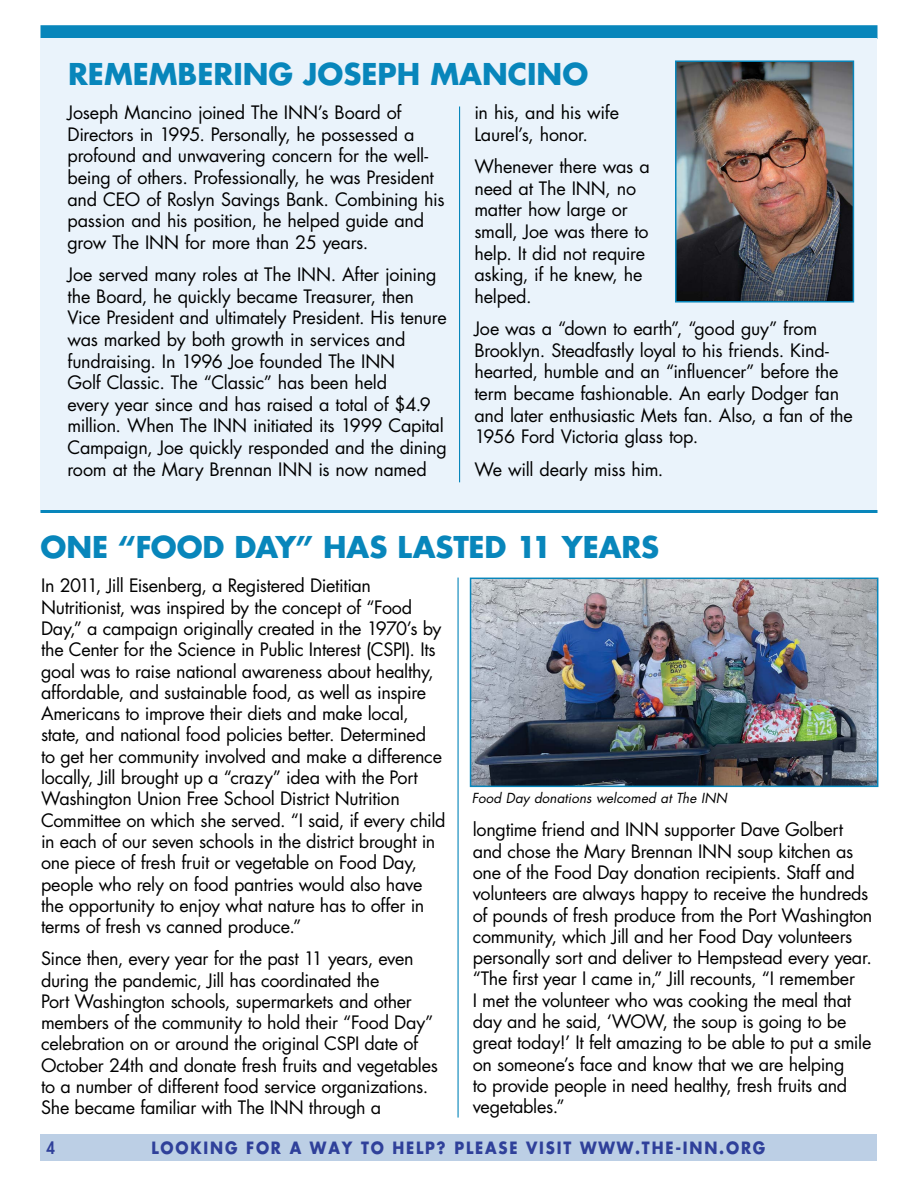
<style>
.page{position:relative;width:918px;height:1188px;background:#fff}
.page>*{position:absolute;margin:0;border:0;box-sizing:border-box;transform-origin:0 0}
.t1{font:700 29.25px "Futura Std";color:#0886bb}
.t2{font:18px/21.3px "Futura Std";letter-spacing:-.015em;color:#000}
.t3{font:700 16.5px "Futura Std";letter-spacing:.12em;color:#2f409a;scale:.9 1}
.t4{font:800 16.5px "Futura Std";color:#2f409a;scale:.9 1}
.t5{font:italic 13.5px "Futura Std";letter-spacing:.005em;color:#000}
</style>
<div class="page">
<div style="left:40px;top:1134px;width:837px;height:27px;background:#bccfe5"></div>
<div style="left:40px;top:25px;width:838px;height:14px;background:#0886bb"></div>
<div style="left:40px;top:38px;width:838px;height:474px;background:#eaf3fb"></div>
<hr style="left:459px;top:106px;width:1px;height:376px;background:#0886bb">
<img style="left:678px;top:63px;width:173px;height:237px">
<div style="left:675px;top:60px;width:179px;height:243px;border:2px solid #0886bb"></div>
<hr style="left:40px;top:510px;width:838px;height:3px;background:#0886bb">
<img style="left:473px;top:581px;width:402px;height:203px">
<div style="left:470px;top:578px;width:408px;height:209px;border:2px solid #0886bb"></div>
<hr style="left:458px;top:578px;width:1px;height:540px;background:#0886bb">
<h1 class="t1" style="left:68px;top:54px;width:522px">REMEMBERING JOSEPH MANCINO</h1>
<p class="t2" style="left:68px;top:102px;width:379px">Joseph Mancino joined The INN’s Board of Directors in 1995. Personally, he possessed a profound and unwavering concern for the well&shy;being of others. Professionally, he was President and CEO of Roslyn Savings Bank. Combining his passion and his position, he helped guide and grow The INN for more than 25 years.</p>
<p class="t2" style="left:68px;top:264px;width:381px">Joe served many roles at The INN. After joining the Board, he quickly became Treasurer, then Vice President and ultimately President. His tenure was marked by both growth in services and fundraising. In 1996 Joe founded The INN<br>Golf Classic. The “Classic” has been held<br>every year since and has raised a total of $4.9 million. When The INN initiated its 1999 Capital Campaign, Joe quickly responded and the dining room at the Mary Brennan INN is now named</p>
<p class="t2" style="left:474px;top:102px;width:146px">in his, and his wife<br>Laurel’s, honor.</p>
<p class="t2" style="left:474px;top:156px;width:177px">Whenever there was a need at The INN, no matter how large or small, Joe was there to help. It did not require asking, if he knew, he helped.</p>
<p class="t2" style="left:474px;top:318px;width:380px">Joe was a “down to earth”, “good guy” from Brooklyn. Steadfastly loyal to his friends. Kind&shy;hearted, humble and an “influencer” before the term became fashionable. An early Dodger fan and later enthusiastic Mets fan. Also, a fan of the 1956 Ford Victoria glass top.</p>
<p class="t2" style="left:474px;top:458px;width:191px">We will dearly miss him.</p>
<h1 class="t1" style="left:40px;top:528px;width:620px">ONE “FOOD DAY” HAS LASTED 11 YEARS</h1>
<p class="t2" style="left:41px;top:575px;width:406px">In 2011, Jill Eisenberg, a Registered Dietitian Nutritionist, was inspired by the concept of “Food Day,” a campaign originally created in the 1970’s by the Center for the Science in Public Interest (CSPI). Its goal was to raise national awareness about healthy, affordable, and sustainable food, as well as inspire Americans to improve their diets and make local, state, and national food policies better. Determined<br>to get her community involved and make a difference locally, Jill brought up a “crazy” idea with the Port Washington Union Free School District Nutrition Committee on which she served. “I said, if every child in each of our seven schools in the district brought in one piece of fresh fruit or vegetable on Food Day, people who rely on food pantries would also have the opportunity to enjoy what nature has to offer in terms of fresh vs canned produce.”</p>
<p class="t2" style="left:41px;top:948px;width:398px">Since then, every year for the past 11 years, even during the pandemic, Jill has coordinated the<br>Port Washington schools, supermarkets and other members of the community to hold their “Food Day” celebration on or around the original CSPI date of October 24th and donate fresh fruits and vegetables to a number of different food service organizations.<br>She became familiar with The INN through a</p>
<p class="t5" style="left:472px;top:789px;width:257px">Food Day donations welcomed at The INN</p>
<p class="t2" style="left:473px;top:819px;width:401px">longtime friend and INN supporter Dave Golbert and chose the Mary Brennan INN soup kitchen as one of the Food Day donation recipients. Staff and volunteers are always happy to receive the hundreds of pounds of fresh produce from the Port Washington community, which Jill and her Food Day volunteers personally sort and deliver to Hempstead every year. “The first year I came in,” Jill recounts, “I remember<br>I met the volunteer who was cooking the meal that day and he said, ‘WOW, the soup is going to be great today!’ It felt amazing to be able to put a smile on someone’s face and know that we are helping<br>to provide people in need healthy, fresh fruits and vegetables.”</p>
<p class="t4" style="left:46px;top:1137px;width:11px">4</p>
<p class="t3" style="left:152px;top:1136px;width:684px">LOOKING FOR A WAY TO HELP? PLEASE VISIT WWW.THE-INN.ORG</p>
</div>
